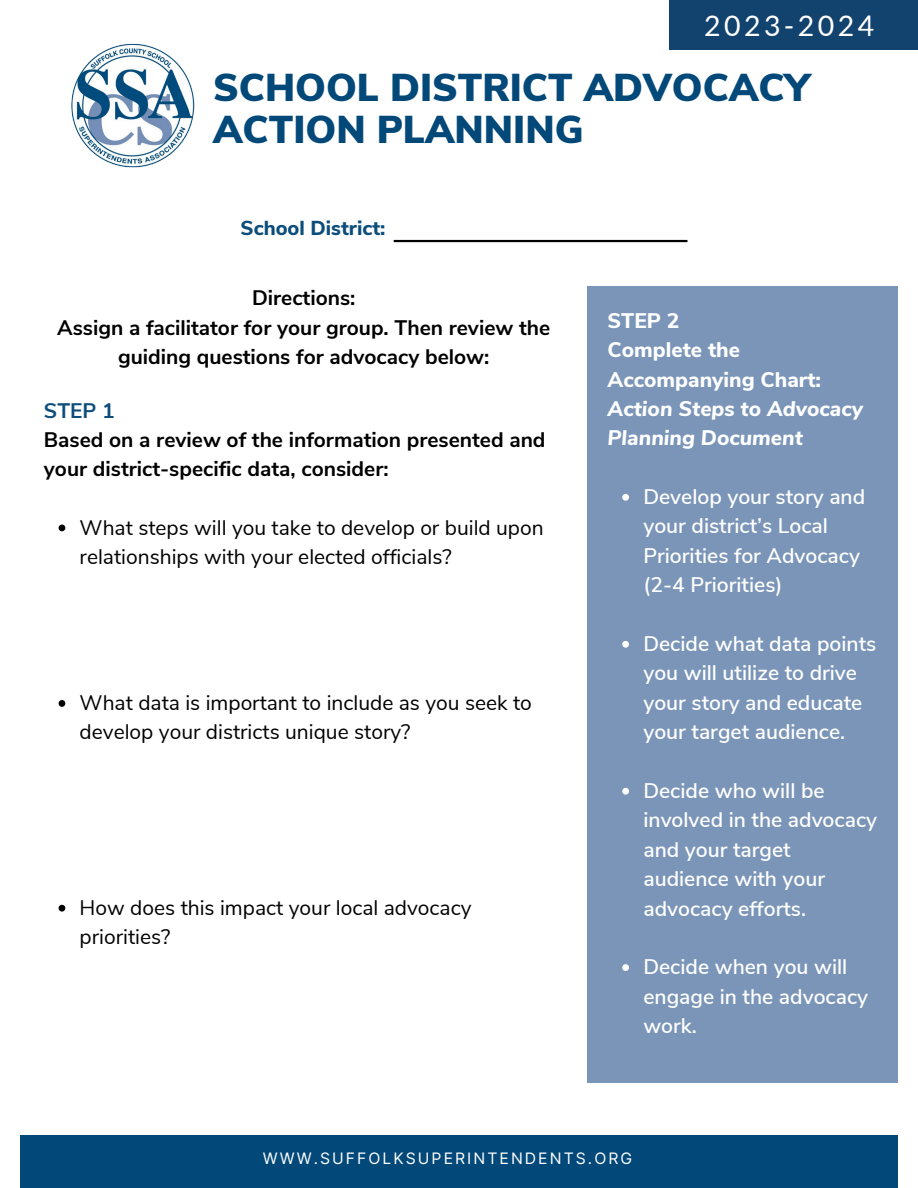
<style>
.page{position:relative;width:918px;height:1188px;background:#fff}
.page>*{position:absolute;margin:0;border:0;box-sizing:border-box;transform-origin:0 0}
.t1{font:900 38.7px/41.7px "Nunito Sans";color:#024879}
.t2{font:28.5px "Lato";letter-spacing:.12em;color:#fff}
.t3{font:600 21.15px/29.4px "Nunito Sans";color:#fff}
.t4{font:italic 800 21.15px/29.4px "Nunito Sans";color:#fff}
.t5{font:800 21.15px "Nunito Sans";color:#fff}
.t6{font:21px/29.2px "Nunito Sans";color:#000}
.t7{font:700 21px/29.2px "Nunito Sans";color:#000}
.t8{font:700 21px "Nunito Sans";color:#0c4d7b}
.t9{font:800 20.25px "Nunito Sans";color:#0c4d7b}
.t10{font:15.75px "Inter";letter-spacing:.13em;color:#fff}
.s1{font-style:normal}
</style>
<div class="page">
<div style="left:587px;top:286px;width:311px;height:796px;background:#7a95b8"></div>
<div style="left:20px;top:1135px;width:878px;height:53px;background:#024879"></div>
<img style="left:71px;top:43px;width:124px;height:125px">
<svg style="left:59px;top:525px;width:6px;height:6px"></svg>
<svg style="left:59px;top:700px;width:6px;height:7px"></svg>
<svg style="left:59px;top:905px;width:6px;height:7px"></svg>
<hr style="left:394px;top:240px;width:293px;height:2px;background:#000">
<svg style="left:622px;top:494px;width:7px;height:7px"></svg>
<svg style="left:622px;top:641px;width:7px;height:7px"></svg>
<svg style="left:622px;top:788px;width:7px;height:7px"></svg>
<svg style="left:622px;top:964px;width:7px;height:7px"></svg>
<div style="left:669px;top:0;width:249px;height:50px;background:#12426e"></div>
<p class="t2" style="left:704px;top:7px;width:171px">2023-2024</p>
<p class="t1" style="left:213px;top:68px;width:598px">SCHOOL DISTRICT ADVOCACY<br>ACTION PLANNING</p>
<p class="t9" style="left:241px;top:215px;width:146px">School District:</p>
<p class="t7" style="left:252px;top:284px;width:105px">Directions:</p>
<p class="t7" style="left:57px;top:313px;width:495px;text-align:center">Assign a facilitator for your group. Then review the guiding questions for advocacy below:</p>
<p class="t8" style="left:44px;top:396px;width:72px">STEP 1</p>
<p class="t7" style="left:44px;top:425px;width:503px">Based on a review of the information presented and your district-specific data, consider:</p>
<p class="t6" style="left:80px;top:513px;width:466px">What steps will you take to develop or build upon relationships with your elected officials?</p>
<p class="t6" style="left:80px;top:689px;width:454px">What data is important to include as you seek to develop your districts unique story?</p>
<p class="t6" style="left:80px;top:893px;width:393px">How does this impact your local advocacy priorities?</p>
<p class="t5" style="left:608px;top:306px;width:74px">STEP 2</p>
<p class="t4" style="left:608px;top:335px;width:257px"><span class="s1">Complete the<br>Accompanying Chart:<br></span>Action Steps to Advocacy<br>Planning Document</p>
<p class="t3" style="left:643px;top:482px;width:223px">Develop your story and your district’s Local<br>Priorities for Advocacy (2-4 Priorities)</p>
<p class="t3" style="left:643px;top:629px;width:234px">Decide what data points you will utilize to drive your story and educate your target audience.</p>
<p class="t3" style="left:643px;top:776px;width:235px">Decide who will be involved in the advocacy and your target audience with your advocacy efforts.</p>
<p class="t3" style="left:643px;top:953px;width:226px">Decide when you will engage in the advocacy work.</p>
<p class="t10" style="left:263px;top:1149px;width:371px">WWW.SUFFOLKSUPERINTENDENTS.ORG</p>
</div>
